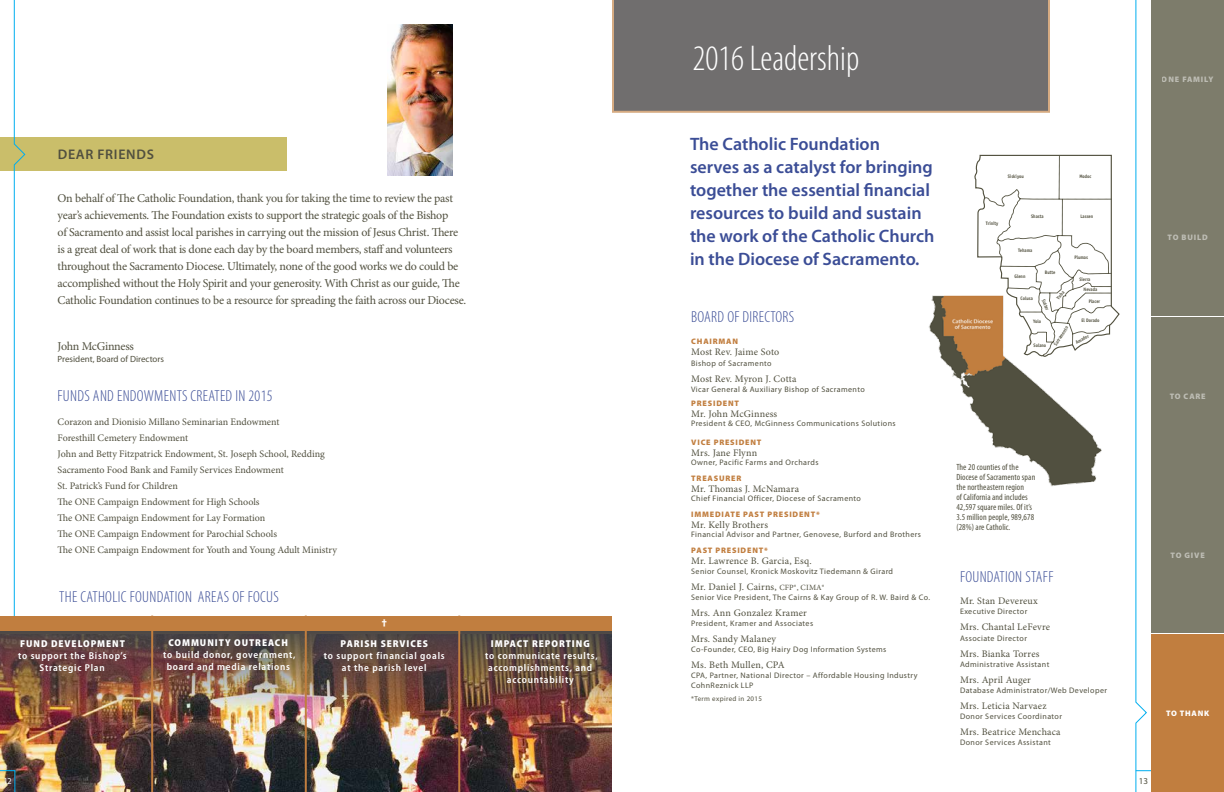
<style>
.page{position:relative;width:1224px;height:792px;background:#fff}
.page>*{position:absolute;margin:0;border:0;box-sizing:border-box;transform-origin:0 0}
.t1{font:300 condensed 36px "Myriad Pro";color:#fff}
.t2{font:600 18px/23px "Myriad Pro";color:#3b4d96}
.t3{font:300 condensed 16px "Myriad Pro";letter-spacing:.02em;color:#3b4d96}
.t4{font:600 14px "Myriad Pro";color:#51503f}
.t5{font:12px/17px "Minion Pro";letter-spacing:-.025em;color:#51503f}
.t6{font:10px/16px "Minion Pro";letter-spacing:.005em;color:#51503f}
.t7{font:600 semi-condensed 10px/12px "Myriad Pro";letter-spacing:.075em;color:#fff;text-align:center}
.t8{font:900 semi-condensed 10px/21px "Myriad Pro";letter-spacing:.095em;color:#fff;text-align:center}
.t9{font:condensed 9px/10px "Myriad Pro";letter-spacing:.01em;color:#51503f}
.t10{font:9px "Myriad Pro";color:#51503f}
.t11{font:9px "Myriad Pro";color:#fff}
.t12{font:8px/10px "Myriad Pro";letter-spacing:.05em;color:#51503f}
.t13{font:900 8px "Myriad Pro";letter-spacing:.1em;color:#c17e3f}
.t14{font:900 8px "Myriad Pro";letter-spacing:.1em;color:#fff}
.t15{font:7px "Myriad Pro";letter-spacing:.05em;color:#51503f}
.t16{font:700 5px "Officina Sans Std";color:#51503e;scale:.9 1}
.s1{font-size:8px}
</style>
<div class="page">
<div style="left:1151px;top:0;width:73px;height:158px;background:#7d7c6b"></div>
<div style="left:1151px;top:159px;width:73px;height:157px;background:#7d7c6b"></div>
<div style="left:1151px;top:317px;width:73px;height:158px;background:#7d7c6b"></div>
<div style="left:1151px;top:476px;width:73px;height:157px;background:#7d7c6b"></div>
<div style="left:1151px;top:634px;width:73px;height:158px;background:#c17e3f"></div>
<div style="left:0;top:137px;width:287px;height:34px;background:#cabe6a"></div>
<img style="left:929px;top:295px;width:173px;height:192px">
<img style="left:25px;top:710px;width:587px;height:82px">
<div style="left:0;top:616px;width:612px;height:18px;background:#c17e3f"></div>
<img style="left:25px;top:631px;width:587px;height:79px">
<svg style="left:1135px;top:0;width:21px;height:792px"></svg>
<div style="left:612px;top:0;width:438px;height:113px;background:#706e6e"></div>
<svg style="left:974px;top:155px;width:145px;height:202px"></svg>
<img style="left:388px;top:24px;width:64px;height:151px">
<img style="left:0;top:0;width:25px;height:792px">
<hr style="left:458px;top:616px;width:2px;height:176px;background:#c17e3f">
<hr style="left:151px;top:616px;width:2px;height:176px;background:#c17e3f">
<hr style="left:305px;top:616px;width:2px;height:176px;background:#c17e3f">
<h3 class="t4" style="left:58px;top:147px;width:10px">dear</h3>
<h3 class="t4" style="left:97px;top:147px;width:17px">friends</h3>
<p class="t5" style="left:58px;top:190px;width:410px">On behalf of The Catholic Foundation, thank you for taking the time to review the past year’s achievements. The Foundation exists to support the strategic goals of the Bishop<br>of Sacramento and assist local parishes in carrying out the mission of Jesus Christ. There is a great deal of work that is done each day by the board members, staff and volunteers throughout the Sacramento Diocese. Ultimately, none of the good works we do could be accomplished without the Holy Spirit and your generosity. With Christ as our guide, The Catholic Foundation continues to be a resource for spreading the faith across our Diocese.</p>
<p class="t5" style="left:58px;top:338px;width:78px">John McGinness</p>
<p class="t10" style="left:58px;top:354px;width:108px">President, Board of Directors</p>
<h3 class="t3" style="left:58px;top:387px;width:216px">FUNDS AND ENDOWMENTS CREATED IN 2015</h3>
<p class="t6" style="left:58px;top:414px;width:281px">Corazon and Dionisio Millano Seminarian Endowment<br>Foresthill Cemetery Endowment<br>John and Betty Fitzpatrick Endowment, St. Joseph School, Redding Sacramento Food Bank and Family Services Endowment<br>St. Patrick’s Fund for Children<br>The ONE Campaign Endowment for High Schools<br>The ONE Campaign Endowment for Lay Formation<br>The ONE Campaign Endowment for Parochial Schools<br>The ONE Campaign Endowment for Youth and Young Adult Ministry</p>
<h3 class="t3" style="left:59px;top:588px;width:214px">THE CATHOLIC FOUNDATION AREAS OF FOCUS</h3>
<p class="t8" style="left:20px;top:634px;width:106px">FUND DEVELOPMENT</p>
<p class="t7" style="left:18px;top:650px;width:110px">to support the Bishop’s<br>Strategic Plan</p>
<p class="t8" style="left:168px;top:633px;width:121px">COMMUNITY OUTREACH</p>
<p class="t7" style="left:163px;top:649px;width:134px">to build donor, government, board and media relations</p>
<p class="t8" style="left:341px;top:613px;width:89px">†<br>PARISH SERVICES</p>
<p class="t7" style="left:324px;top:650px;width:122px">to support financial goals at the parish level</p>
<p class="t8" style="left:491px;top:634px;width:100px">IMPACT REPORTING</p>
<p class="t7" style="left:485px;top:650px;width:114px">to communicate results, accomplishments, and accountability</p>
<p class="t11" style="left:3px;top:776px;width:10px">12</p>
<h1 class="t1" style="left:692px;top:39px;width:168px">2016 Leadership</h1>
<h2 class="t2" style="left:690px;top:133px;width:246px">The Catholic Foundation<br>serves as a catalyst for bringing together the essential financial resources to build and sustain the work of the Catholic Church in the Diocese of Sacramento.</h2>
<h3 class="t3" style="left:691px;top:308px;width:98px">BOARD OF DIRECTORS</h3>
<p class="t13" style="left:691px;top:336px;width:48px">CHAIRMAN</p>
<p class="t6" style="left:691px;top:344px;width:90px">Most Rev. Jaime Soto</p>
<p class="t12" style="left:691px;top:358px;width:82px">Bishop of Sacramento</p>
<p class="t6" style="left:691px;top:371px;width:107px">Most Rev. Myron J. Cotta</p>
<p class="t12" style="left:691px;top:384px;width:175px">Vicar General &amp; Auxiliary Bishop of Sacramento</p>
<p class="t13" style="left:691px;top:399px;width:28px">PRESIDEN</p>
<p class="t13" style="left:735px;top:399px;width:6px">T</p>
<p class="t6" style="left:691px;top:406px;width:88px">Mr. John McGinness</p>
<p class="t12" style="left:691px;top:418px;width:206px">President &amp; CEO, McGinness Communications Solutions</p>
<p class="t13" style="left:691px;top:438px;width:51px">VICE PRESIDEN</p>
<p class="t13" style="left:757px;top:438px;width:6px">T</p>
<p class="t6" style="left:691px;top:446px;width:68px">Mrs. Jane Flynn</p>
<p class="t12" style="left:691px;top:458px;width:129px">Owner, Pacific Farms and Orchards</p>
<p class="t13" style="left:691px;top:474px;width:52px">TREASURER</p>
<p class="t6" style="left:691px;top:482px;width:109px">Mr. Thomas J. McNamara</p>
<p class="t12" style="left:691px;top:494px;width:171px">Chief Financial Officer, Diocese of Sacramento</p>
<p class="t13" style="left:691px;top:510px;width:104px">IMMEDIATE PAST PRESIDEN</p>
<p class="t13" style="left:811px;top:510px;width:11px">T*</p>
<p class="t6" style="left:691px;top:518px;width:78px">Mr. Kelly Brothers</p>
<p class="t12" style="left:691px;top:530px;width:231px">Financial Advisor and Partner, Genovese, Burford and Brothers</p>
<p class="t13" style="left:691px;top:546px;width:53px">PAST PRESIDEN</p>
<p class="t13" style="left:759px;top:546px;width:11px">T*</p>
<p class="t6" style="left:691px;top:554px;width:122px">Mr. Lawrence B. Garcia, Esq.</p>
<p class="t12" style="left:691px;top:567px;width:203px">Senior Counsel, Kronick Moskovitz Tiedemann &amp; Girard</p>
<p class="t6" style="left:691px;top:580px;width:135px">Mr. Daniel J. Cairns, <span class="s1">CFP®, CIMA®</span></p>
<p class="t12" style="left:691px;top:593px;width:241px">Senior Vice President, The Cairns &amp; Kay Group of R. W. Baird &amp; Co.</p>
<p class="t6" style="left:691px;top:606px;width:117px">Mrs. Ann Gonzalez Kramer</p>
<p class="t12" style="left:691px;top:619px;width:124px">President, Kramer and Associates</p>
<p class="t6" style="left:691px;top:632px;width:87px">Mrs. Sandy Malaney</p>
<p class="t12" style="left:691px;top:645px;width:197px">Co-Founder, CEO, Big Hairy Dog Information Systems</p>
<p class="t6" style="left:691px;top:658px;width:95px">Ms. Beth Mullen, CPA</p>
<p class="t12" style="left:691px;top:671px;width:228px">CPA, Partner, National Director – Affordable Housing Industry<br>CohnReznick LLP</p>
<p class="t15" style="left:691px;top:695px;width:72px">*Term expired in 2015</p>
<p class="t16" style="left:1008px;top:173px;width:19px">Siskiyou</p>
<p class="t16" style="left:1079px;top:173px;width:15px">Modoc</p>
<p class="t16" style="left:986px;top:220px;width:15px">Trinity</p>
<p class="t16" style="left:1031px;top:213px;width:15px">Shasta</p>
<p class="t16" style="left:1080px;top:213px;width:16px">Lassen</p>
<p class="t16" style="left:1018px;top:247px;width:17px">Tehama</p>
<p class="t16" style="left:1014px;top:273px;width:14px">Glenn</p>
<p class="t16" style="left:1021px;top:296px;width:15px">Colusa</p>
<p class="t16" style="left:1074px;top:254px;width:17px">Plumas</p>
<p class="t16" style="left:1045px;top:269px;width:13px">Butte</p>
<p class="t16" style="left:1079px;top:276px;width:14px">Sierra</p>
<p class="t16" style="left:1084px;top:286px;width:17px">Nevada</p>
<p class="t16" style="left:1055px;top:297px;width:12px;rotate:-50deg">Yuba</p>
<p class="t16" style="left:1046px;top:298px;width:15px;rotate:68deg">Sutter</p>
<p class="t16" style="left:1034px;top:342px;width:16px">Solano</p>
<p class="t16" style="left:1089px;top:298px;width:14px">Placer</p>
<p class="t16" style="left:1081px;top:318px;width:22px">El Dorado</p>
<p class="t16" style="left:1033px;top:318px;width:10px">Yolo</p>
<p class="t16" style="left:1053px;top:343px;width:26px;rotate:-57deg">Sacramento</p>
<p class="t16" style="left:1074px;top:340px;width:18px;rotate:-30deg">Amador</p>
<p class="t9" style="left:956px;top:462px;width:80px">The 20 counties of the<br>Diocese of Sacramento span the northeastern region<br>of California and includes<br>42,597 square miles. Of it’s<br>3.5 million people, 989,678 (28%) are Catholic.</p>
<h3 class="t3" style="left:960px;top:568px;width:95px">FOUNDATION STAFF</h3>
<p class="t6" style="left:960px;top:593px;width:79px">Mr. Stan Devereux</p>
<p class="t12" style="left:960px;top:606px;width:69px">Executive Director</p>
<p class="t6" style="left:960px;top:619px;width:92px">Mrs. Chantal LeFevre</p>
<p class="t12" style="left:960px;top:633px;width:68px">Associate Director</p>
<p class="t6" style="left:960px;top:646px;width:81px">Mrs. Bianka Torres</p>
<p class="t12" style="left:960px;top:659px;width:91px">Administrative Assistant</p>
<p class="t6" style="left:960px;top:672px;width:72px">Mrs. April Auger</p>
<p class="t12" style="left:960px;top:685px;width:149px">Database Administrator/Web Developer</p>
<p class="t6" style="left:960px;top:698px;width:88px">Mrs. Leticia Narvaez</p>
<p class="t12" style="left:960px;top:711px;width:103px">Donor Services Coordinator</p>
<p class="t6" style="left:960px;top:724px;width:102px">Mrs. Beatrice Menchaca</p>
<p class="t12" style="left:960px;top:737px;width:92px">Donor Services Assistant</p>
<p class="t14" style="left:1162px;top:75px;width:53px">ONE FAMILY</p>
<p class="t14" style="left:1168px;top:233px;width:42px">TO BUILD</p>
<p class="t14" style="left:1170px;top:392px;width:38px">TO CARE</p>
<p class="t14" style="left:1171px;top:550px;width:36px">TO GIVE</p>
<p class="t14" style="left:1166px;top:709px;width:45px">TO THANK</p>
<p class="t10" style="left:1139px;top:776px;width:10px">13</p>
</div>
